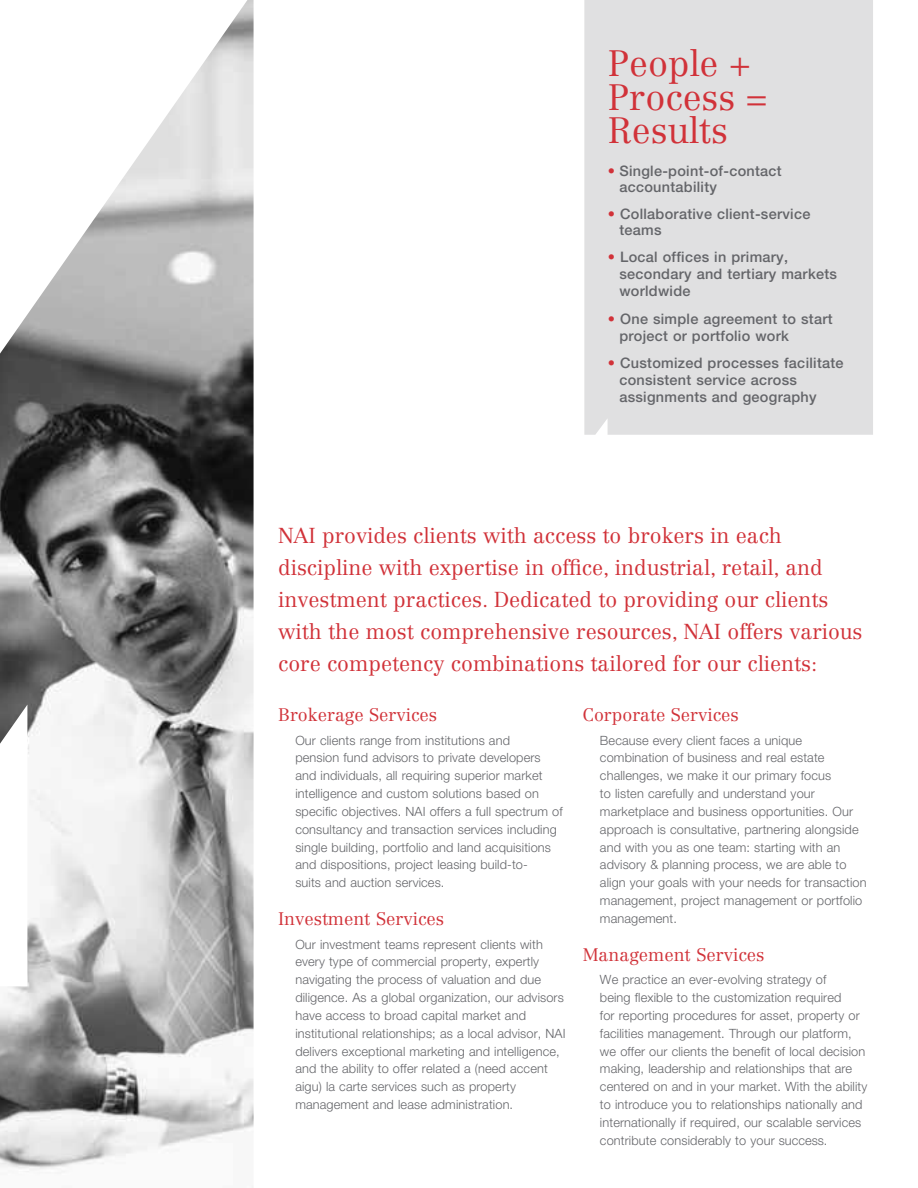
<style>
.page{position:relative;width:918px;height:1188px;background:#fff}
.page>*{position:absolute;margin:0;border:0;box-sizing:border-box;transform-origin:0 0}
.t1{font:300 36.15px/33.6px "Centennial LT Std";color:#d13239}
.t2{font:300 21.3px/32px "Centennial LT Std";color:#d13239}
.t3{font:300 17.85px "Centennial LT Std";color:#d13239}
.t4{font:500 14.4px/17px "Helvetica Neue LT Std";letter-spacing:.02em;color:#646569}
.t5{font:300 12.75px/17.9px "Helvetica Neue LT Std";letter-spacing:.01em;color:#646569}
.s1{color:#d13239}
</style>
<div class="page">
<div style="left:584px;top:0;width:289px;height:435px;background:#e0e0e1"></div>
<img style="left:0;top:0;width:254px;height:1188px">
<h1 class="t1" style="left:608px;top:47px;width:161px">People +<br>Process =<br>Results</h1>
<p class="t4" style="left:619px;top:163px;width:164px;line-height:15.8px;text-indent:-11px"><span class="s1">•</span> Single-point-of-contact accountability</p>
<p class="t4" style="left:619px;top:206px;width:193px;line-height:15.8px;text-indent:-11px"><span class="s1">•</span> Collaborative client-service teams</p>
<p class="t4" style="left:619px;top:249px;width:219px;text-indent:-11px"><span class="s1">•</span> Local offices in primary, secondary and tertiary markets worldwide</p>
<p class="t4" style="left:619px;top:310px;width:215px;text-indent:-11px"><span class="s1">•</span> One simple agreement to start project or portfolio work</p>
<p class="t4" style="left:619px;top:354px;width:226px;text-indent:-11px"><span class="s1">•</span> Customized processes facilitate consistent service across assignments and geography</p>
<p class="t2" style="left:278px;top:519px;width:586px">NAI provides clients with access to brokers in each discipline with expertise in office, industrial, retail, and investment practices. Dedicated to providing our clients with the most comprehensive resources, NAI offers various core competency combinations tailored for our clients:</p>
<h3 class="t3" style="left:278px;top:704px;width:161px">Brokerage Services</h3>
<p class="t5" style="left:295px;top:731px;width:269px">Our clients range from institutions and<br>pension fund advisors to private developers and individuals, all requiring superior market intelligence and custom solutions based on specific objectives. NAI offers a full spectrum of consultancy and transaction services including single building, portfolio and land acquisitions and dispositions, project leasing build-to-<br>suits and auction services.</p>
<h3 class="t3" style="left:278px;top:908px;width:168px">Investment Services</h3>
<p class="t5" style="left:295px;top:935px;width:272px">Our investment teams represent clients with every type of commercial property, expertly navigating the process of valuation and due diligence. As a global organization, our advisors have access to broad capital market and institutional relationships; as a local advisor, NAI delivers exceptional marketing and intelligence, and the ability to offer related a (need accent aigu) la carte services such as property management and lease administration.</p>
<h3 class="t3" style="left:583px;top:704px;width:158px">Corporate Services</h3>
<p class="t5" style="left:600px;top:731px;width:268px">Because every client faces a unique combination of business and real estate challenges, we make it our primary focus<br>to listen carefully and understand your marketplace and business opportunities. Our approach is consultative, partnering alongside and with you as one team: starting with an advisory &amp; planning process, we are able to align your goals with your needs for transaction management, project management or portfolio management.</p>
<h3 class="t3" style="left:583px;top:944px;width:183px">Management Services</h3>
<p class="t5" style="left:600px;top:970px;width:269px">We practice an ever-evolving strategy of<br>being flexible to the customization required<br>for reporting procedures for asset, property or facilities management. Through our platform, we offer our clients the benefit of local decision making, leadership and relationships that are centered on and in your market. With the ability to introduce you to relationships nationally and internationally if required, our scalable services contribute considerably to your success.</p>
</div>
